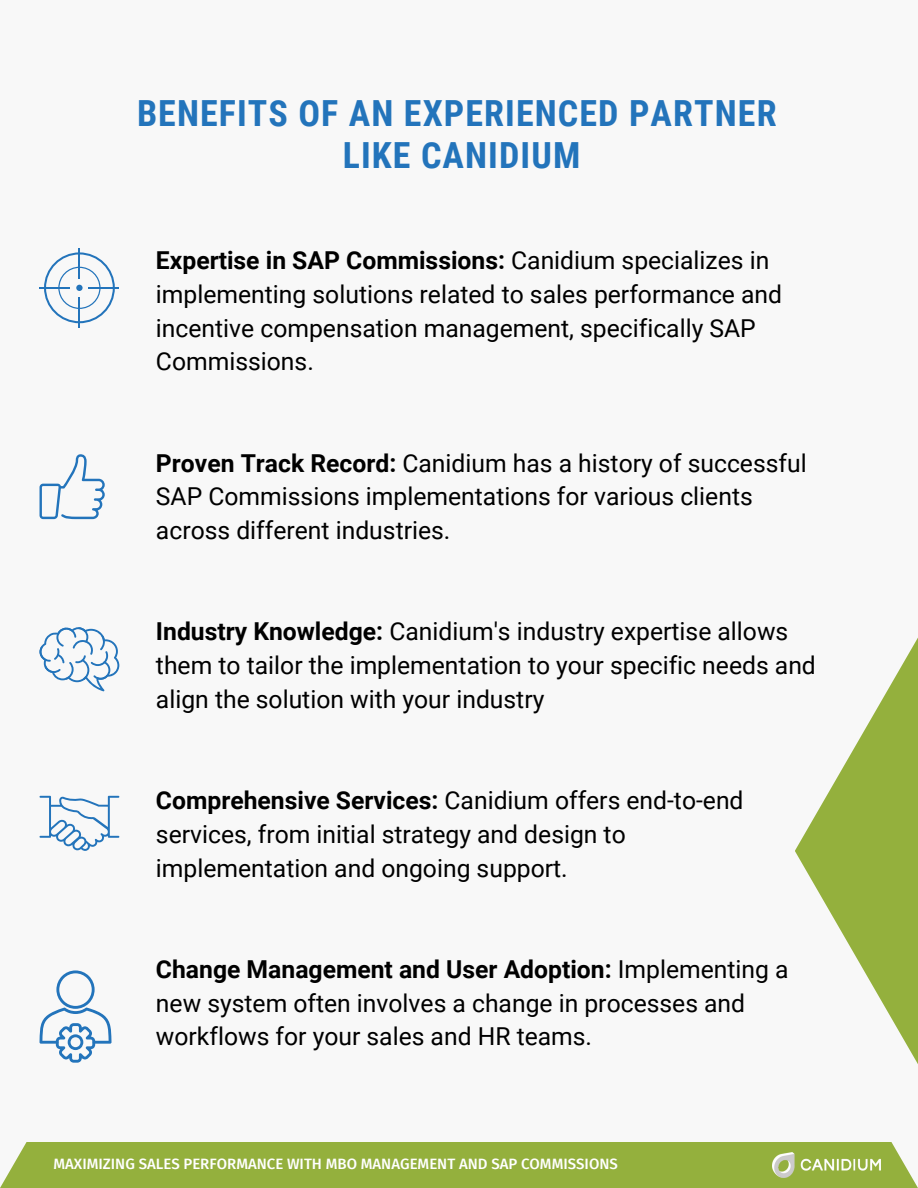
<style>
.page{position:relative;width:918px;height:1188px;background:#f8f8f8}
.page>*{position:absolute;margin:0;border:0;box-sizing:border-box;transform-origin:0 0}
.t1{font:700 36px "Roboto Condensed";letter-spacing:.03em;color:#2374bb}
.t2{font:24.75px/33.8px "Roboto";color:#000}
.t3{font:500 15px "Fira Sans";color:#fff}
.s1{font-weight:700}
</style>
<div class="page">
<div style="left:0;top:1142px;width:918px;height:46px;background:#94b03d"></div>
<svg style="left:795px;top:637px;width:123px;height:427px"></svg>
<svg style="left:44px;top:252px;width:71px;height:71px"></svg>
<div style="left:76px;top:285px;width:7px;height:6px;background:#2374bb;border-radius:50%"></div>
<hr style="left:79px;top:297px;width:1px;height:31px;background:#2374bb">
<hr style="left:79px;top:248px;width:1px;height:31px;background:#2374bb">
<hr style="left:89px;top:287px;width:30px;height:2px;background:#2374bb">
<hr style="left:40px;top:287px;width:30px;height:2px;background:#2374bb">
<svg style="left:40px;top:454px;width:65px;height:65px"></svg>
<img style="left:772px;top:1153px;width:108px;height:25px">
<svg style="left:40px;top:627px;width:79px;height:64px"></svg>
<svg style="left:40px;top:796px;width:79px;height:55px"></svg>
<svg style="left:40px;top:970px;width:72px;height:93px"></svg>
<p class="t1" style="left:137px;top:92px;width:641px">BENEFITS OF AN EXPERIENCED PARTNER</p>
<p class="t1" style="left:343px;top:135px;width:239px">LIKE CANIDIUM</p>
<p class="t2" style="left:156px;top:244px;width:628px"><span class="s1">Expertise in SAP Commissions:</span> Canidium specializes in implementing solutions related to sales performance and incentive compensation management, specifically SAP Commissions.</p>
<p class="t2" style="left:156px;top:446px;width:652px"><span class="s1">Proven Track Record:</span> Canidium has a history of successful<br>SAP Commissions implementations for various clients across different industries.</p>
<p class="t2" style="left:156px;top:615px;width:661px"><span class="s1">Industry Knowledge:</span> Canidium's industry expertise allows them to tailor the implementation to your specific needs and align the solution with your industry</p>
<p class="t2" style="left:156px;top:784px;width:589px"><span class="s1">Comprehensive Services:</span> Canidium offers end-to-end services, from initial strategy and design to</p>
<p class="t2" style="left:156px;top:851px;width:413px">implementation and ongoing support.</p>
<p class="t2" style="left:156px;top:953px;width:634px"><span class="s1">Change Management and User Adoption:</span> Implementing a new system often involves a change in processes and workflows for your sales and HR teams.</p>
<p class="t3" style="left:53px;top:1155px;width:566px">MAXIMIZING SALES PERFORMANCE WITH MBO MANAGEMENT AND SAP COMMISSIONS</p>
</div>
